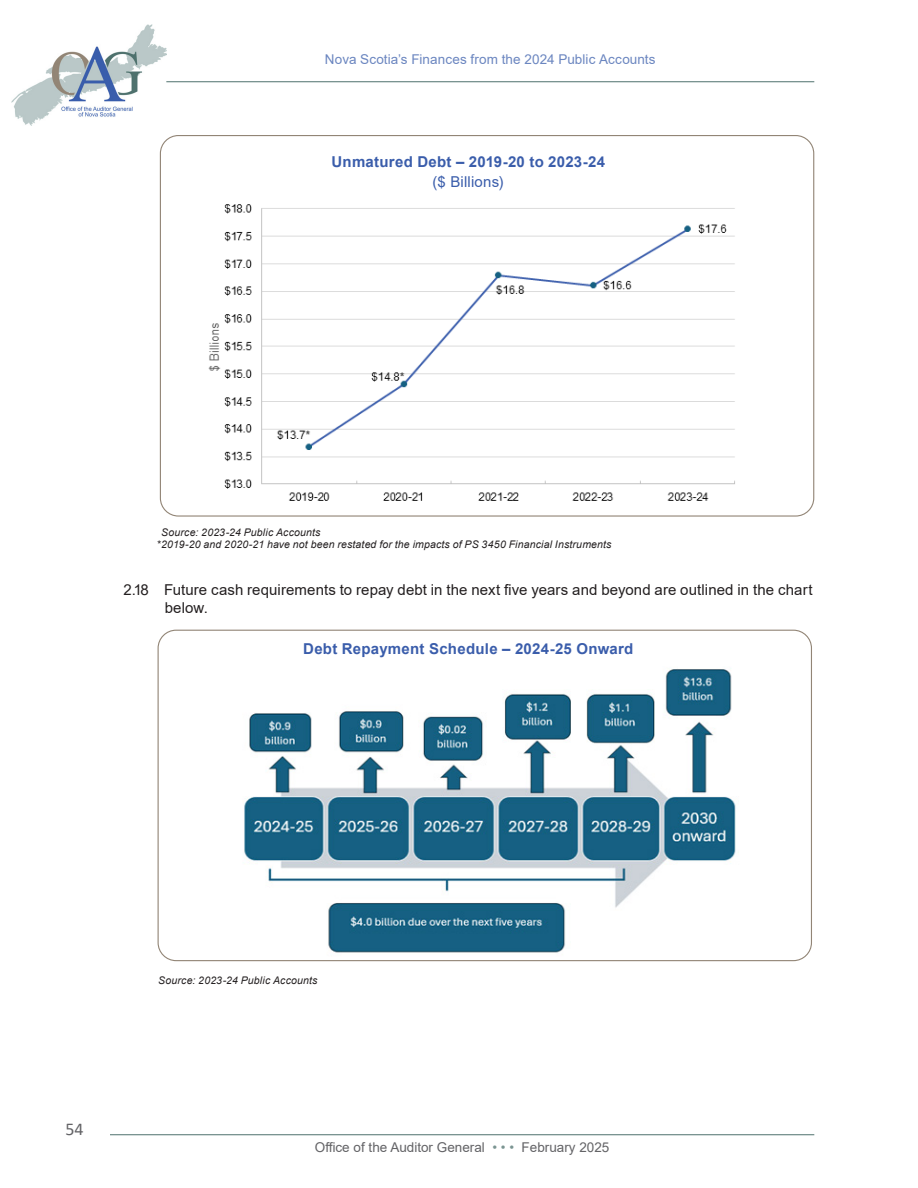
<style>
.page{position:relative;width:918px;height:1188px;background:#fff}
.page>*{position:absolute;margin:0;border:0;box-sizing:border-box;transform-origin:0 0}
.t1{font:18px "Calibri";color:#636366}
.A-Body_Text_Chapter_2{font:15px/18px "Arial";letter-spacing:.005em;color:#231f20}
.Chart_Title{font:700 15px "Arial";letter-spacing:.02em;color:#3a5dab}
.Chart_Title-2{font:15px "Arial";letter-spacing:.01em;color:#3a5dab}
.t2{font:13.5px "Arial";letter-spacing:.01em;color:#6b86c0}
.t3{font:13.5px "Arial";color:#636366}
.Source{font:italic 10.5px "Arial";letter-spacing:.015em;color:#231f20}
.s1{color:#7b9592}
</style>
<div class="page">
<img style="left:11px;top:25px;width:155px;height:100px">
<hr style="left:166px;top:81px;width:648px;height:1px;background:#4f726e">
<hr style="left:110px;top:1134px;width:704px;height:1px;background:#4f726e">
<img style="left:244px;top:669px;width:492px;height:284px">
<img style="left:208px;top:204px;width:527px;height:297px">
<p class="t2" style="left:325px;top:50px;width:332px">Nova Scotia’s Finances from the 2024 Public Accounts</p>
<p class="Chart_Title" style="left:332px;top:151px;width:275px">Unmatured Debt – 2019-20 to 2023-24</p>
<p class="Chart_Title-2" style="left:433px;top:172px;width:72px">($ Billions)</p>
<p class="Source" style="left:161px;top:525px;width:161px">Source: 2023-24 Public Accounts</p>
<p class="Source" style="left:157px;top:538px;width:456px">*2019-20 and 2020-21 have not been restated for the impacts of PS 3450 Financial Instruments</p>
<p class="A-Body_Text_Chapter_2" style="left:165px;top:580px;width:649px;text-indent:-41px">2.18 Future cash requirements to repay debt in the next five years and beyond are outlined in the chart below.</p>
<p class="Chart_Title" style="left:303px;top:638px;width:332px">Debt Repayment Schedule – 2024-25 Onward</p>
<h1 class="t1" style="left:65px;top:1116px;width:20px">54</h1>
<p class="Source" style="left:158px;top:974px;width:161px">Source: 2023-24 Public Accounts</p>
<p class="t3" style="left:315px;top:1138px;width:296px">Office of the Auditor General <span class="s1">• • •</span> February 2025</p>
</div>
